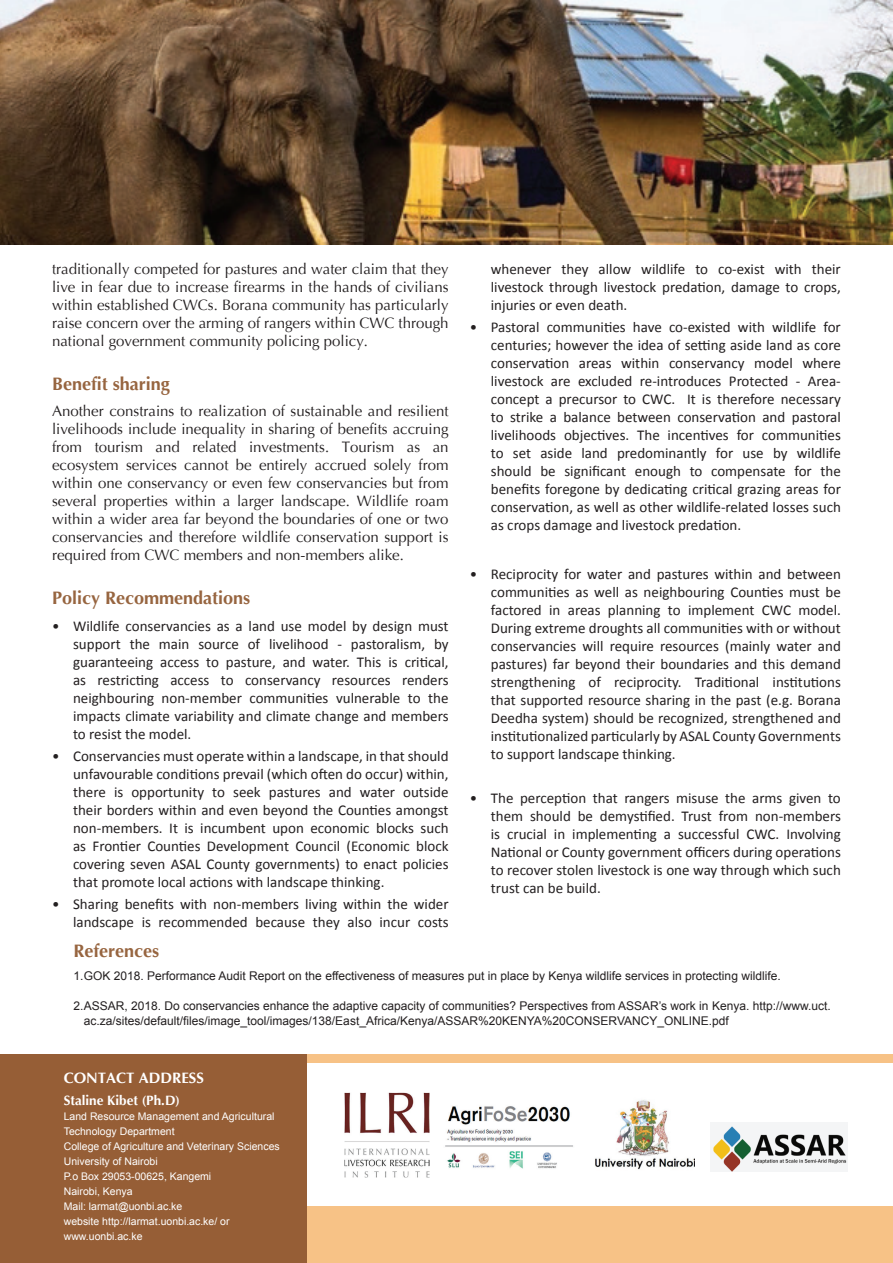
<style>
.page{position:relative;width:893px;height:1263px;background:#fff}
.page>*{position:absolute;margin:0;border:0;box-sizing:border-box;transform-origin:0 0}
.t1{font:700 18px "Optima";color:#976540}
.t2{font:18px "Optima";color:#fff}
.t3{font:15px/18px "Calibri";color:#231f20;text-align:justify}
.t4{font:15px/18px "Optima";color:#231f20;text-align:justify}
.t5{font:700 15px "Optima";color:#fff}
.t6{font:700 13.5px "Optima";color:#fff}
.t7{font:12px/15px "Arial";color:#231f20}
.t8{font:10.5px/15px "Arial";color:#fff}
</style>
<div class="page">
<div style="left:266px;top:1054px;width:627px;height:209px;background:#f7c286"></div>
<div style="left:272px;top:1063px;width:621px;height:143px;background:#fff"></div>
<div style="left:1px;top:1054px;width:306px;height:209px;background:#965e36"></div>
<img style="left:0;top:0;width:893px;height:244px">
<img style="left:445px;top:1106px;width:128px;height:63px">
<img style="left:345px;top:1092px;width:84px;height:85px">
<img style="left:595px;top:1100px;width:99px;height:70px">
<img style="left:711px;top:1122px;width:136px;height:49px">
<p class="t4" style="left:52px;top:260px;width:398px">traditionally competed for pastures and water claim that they live in fear due to increase firearms in the hands of civilians within established CWCs. Borana community has particularly raise concern over the arming of rangers within CWC through national government community policing policy.</p>
<p class="t1" style="left:52px;top:373px;width:119px">Benefit sharing</p>
<p class="t4" style="left:52px;top:403px;width:398px">Another constrains to realization of sustainable and resilient livelihoods include inequality in sharing of benefits accruing from tourism and related investments. Tourism as an ecosystem services cannot be entirely accrued solely from within one conservancy or even few conservancies but from several properties within a larger landscape. Wildlife roam within a wider area far beyond the boundaries of one or two conservancies and therefore wildlife conservation support is required from CWC members and non-members alike.</p>
<p class="t1" style="left:52px;top:588px;width:200px">Policy Recommendations</p>
<p class="t3" style="left:73px;top:616px;width:377px;text-indent:-21px">• Wildlife conservancies as a land use model by design must support the main source of livelihood - pastoralism, by guaranteeing access to pasture, and water. This is critical, as restricting access to conservancy resources renders neighbouring non-member communities vulnerable to the impacts climate variability and climate change and members to resist the model.</p>
<p class="t3" style="left:73px;top:746px;width:377px;text-indent:-21px">• Conservancies must operate within a landscape, in that should unfavourable conditions prevail (which often do occur) within, there is opportunity to seek pastures and water outside their borders within and even beyond the Counties amongst non-members. It is incumbent upon economic blocks such as Frontier Counties Development Council (Economic block covering seven ASAL County governments) to enact policies that promote local actions with landscape thinking.</p>
<p class="t3" style="left:52px;top:895px;width:398px;text-align:right">• Sharing benefits with non-members living within the wider landscape is recommended because they also incur costs</p>
<p class="t3" style="left:491px;top:259px;width:351px">whenever they allow wildlife to co-exist with their livestock through livestock predation, damage to crops, injuries or even death.</p>
<p class="t3" style="left:491px;top:317px;width:351px;text-indent:-21px">• Pastoral communities have co-existed with wildlife for centuries; however the idea of setting aside land as core conservation areas within conservancy model where livestock are excluded re-introduces Protected - Area&shy;concept a precursor to CWC. It is therefore necessary to strike a balance between conservation and pastoral livelihoods objectives. The incentives for communities to set aside land predominantly for use by wildlife should be significant enough to compensate for the benefits foregone by dedicating critical grazing areas for conservation, as well as other wildlife-related losses such as crops damage and livestock predation.</p>
<p class="t3" style="left:491px;top:564px;width:351px;text-indent:-21px">• Reciprocity for water and pastures within and between communities as well as neighbouring Counties must be factored in areas planning to implement CWC model.<br>During extreme droughts all communities with or without conservancies will require resources (mainly water and pastures) far beyond their boundaries and this demand strengthening of reciprocity. Traditional institutions that supported resource sharing in the past (e.g. Borana Deedha system) should be recognized, strengthened and institutionalized particularly by ASAL County Governments to support landscape thinking.</p>
<p class="t3" style="left:491px;top:789px;width:351px;text-indent:-21px">• The perception that rangers misuse the arms given to them should be demystified. Trust from non-members is crucial in implementing a successful CWC. Involving National or County government officers during operations to recover stolen livestock is one way through which such trust can be build.</p>
<p class="t1" style="left:73px;top:940px;width:87px">References</p>
<p class="t7" style="left:73px;top:968px;width:709px">1.GOK 2018. Performance Audit Report on the effectiveness of measures put in place by Kenya wildlife services in protecting wildlife.</p>
<p class="t7" style="left:84px;top:998px;width:748px;text-indent:-10px">2.ASSAR, 2018. Do conservancies enhance the adaptive capacity of communities? Perspectives from ASSAR’s work in Kenya. http://www.uct. ac.za/sites/default/files/image_tool/images/138/East_Africa/Kenya/ASSAR%20KENYA%20CONSERVANCY_ONLINE.pdf</p>
<p class="t5" style="left:64px;top:1069px;width:142px">CONTACT ADDRESS</p>
<p class="t6" style="left:64px;top:1092px;width:118px">Staline Kibet (Ph.D)</p>
<p class="t8" style="left:64px;top:1108px;width:217px">Land Resource Management and Agricultural<br>Technology Department<br>College of Agriculture and Veterinary Sciences<br>University of Nairobi<br>P.o Box 29053-00625, Kangemi<br>Nairobi, Kenya<br>Mail: larmat@uonbi.ac.ke<br>website http://larmat.uonbi.ac.ke/ or www.uonbi.ac.ke</p>
<p class="t2" style="left:77px;top:1195px;width:12px">4</p>
</div>
